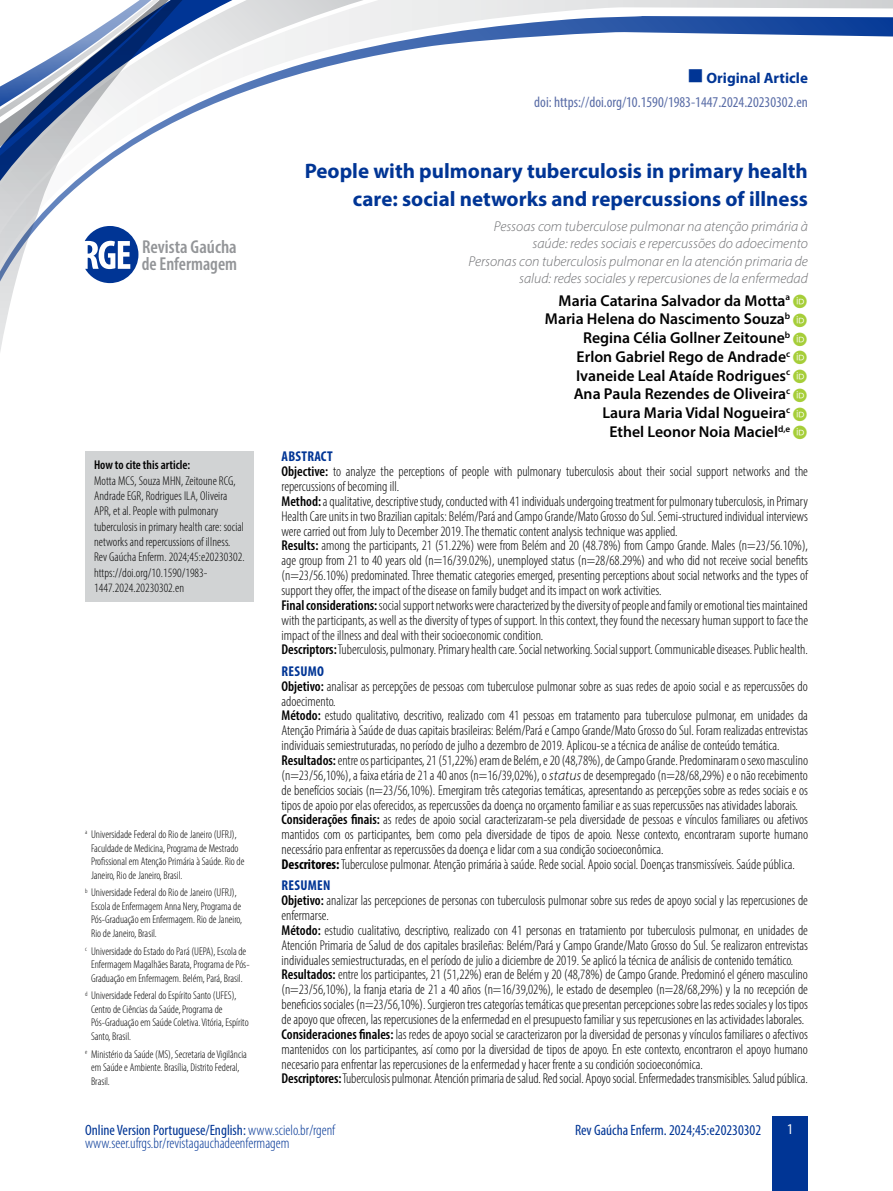
<style>
.page{position:relative;width:893px;height:1191px;background:#fff}
.page>*{position:absolute;margin:0;border:0;box-sizing:border-box;transform-origin:0 0}
.t1{font:700 21px/27.8px "Myriad Pro";color:#003595;text-align:right}
.t2{font:600 condensed 18.75px/16.6px "Myriad Pro";color:#939598}
.t3{font:600 15.75px/18.8px "Myriad Pro";color:#000;text-align:right}
.t4{font:condensed 15px "Myriad Pro";color:#003595}
.t5{font:condensed 15px "Myriad Pro";color:#5a6da7}
.t6{font:300 condensed 15px "Myriad Pro";color:#003595}
.t7{font:700 15px "Myriad Pro";color:#003595}
.t8{font:condensed 15px "Myriad Pro";color:#fff}
.t9{font:300 condensed 14.25px/14.9px "Myriad Pro";color:#000}
.t10{font:italic 300 14.25px/16.5px "Myriad Pro";color:#6d6e71;text-align:right}
.t11{font:300 condensed 12.75px/15.3px "Myriad Pro";letter-spacing:.005em;color:#000}
.t12{font:600 condensed 12.75px "Myriad Pro";color:#000}
.t13{font:300 condensed 11.25px/13.5px "Myriad Pro";color:#000}
.s1{font-weight:700;color:#003595}
.s2{font-weight:600}
.s3{font-style:italic;font-stretch:normal}
.s4{font-weight:700}
.s5{font-weight:300}
</style>
<div class="page">
<svg style="left:202px;top:0;width:691px;height:109px"></svg>
<svg style="left:0;top:0;width:202px;height:352px"></svg>
<div style="left:772px;top:1116px;width:36px;height:75px;background:#003595"></div>
<svg style="left:85px;top:226px;width:53px;height:57px"></svg>
<div style="left:85px;top:451px;width:169px;height:150px;background:#d1d3d4"></div>
<svg style="left:689px;top:69px;width:13px;height:14px"></svg>
<p class="t7" style="left:706px;top:68px;width:103px">Original Article</p>
<h2 class="t2" style="left:142px;top:238px;width:97px">Revista Gaúcha de Enfermagem</h2>
<p class="t12" style="left:94px;top:457px;width:98px">How to cite this article:</p>
<p class="t11" style="left:94px;top:473px;width:152px">Motta MCS, Souza MHN, Zeitoune RCG, Andrade EGR, Rodrigues ILA, Oliveira APR, et al. People with pulmonary tuberculosis in primary health care: social networks and repercussions of illness.<br>Rev Gaúcha Enferm. 2024;45:e20230302. https://doi.org/10.1590/1983- 1447.2024.20230302.en</p>
<p class="t13" style="left:91px;top:827px;width:155px;text-indent:-6px"><sup>a</sup> Universidade Federal do Rio de Janeiro (UFRJ), Faculdade de Medicina, Programa de Mestrado Profissional em Atenção Primária à Saúde. Rio de Janeiro, Rio de Janeiro, Brasil.</p>
<p class="t13" style="left:91px;top:885px;width:152px;text-indent:-6px"><sup>b</sup> Universidade Federal do Rio de Janeiro (UFRJ), Escola de Enfermagem Anna Nery, Programa de Pós-Graduação em Enfermagem. Rio de Janeiro, Rio de Janeiro, Brasil.</p>
<p class="t13" style="left:85px;top:944px;width:166px;text-align:center"><sup>c</sup> Universidade do Estado do Pará (UEPA), Escola de<br>Enfermagem Magalhães Barata, Programa de Pós-<br>Graduação em Enfermagem. Belém, Pará, Brasil.</p>
<p class="t13" style="left:91px;top:988px;width:159px;text-indent:-6px"><sup>d</sup> Universidade Federal do Espírito Santo (UFES), Centro de Ciências da Saúde, Programa de Pós-Graduação em Saúde Coletiva. Vitória, Espírito Santo, Brasil.</p>
<p class="t13" style="left:91px;top:1047px;width:157px;text-indent:-6px"><sup>e</sup> Ministério da Saúde (MS), Secretaria de Vigilância em Saúde e Ambiente. Brasília, Distrito Federal,<br>Brasil.</p>
<p class="t5" style="left:534px;top:93px;width:275px">doi: https://doi.org/10.1590/1983-1447.2024.20230302.en</p>
<h1 class="t1" style="left:305px;top:157px;width:505px">People with pulmonary tuberculosis in primary health care: social networks and repercussions of illness</h1>
<p class="t10" style="left:494px;top:218px;width:316px">Pessoas com tuberculose pulmonar na atenção primária à saúde: redes sociais e repercussões do adoecimento</p>
<p class="t10" style="left:469px;top:253px;width:341px">Personas con tuberculosis pulmonar en la atención primaria de salud: redes sociales y repercusiones de la enfermedad</p>
<p class="t3" style="left:545px;top:290px;width:247px">Maria Catarina Salvador da Motta<sup>a<br></sup>Maria Helena do Nascimento Souza<sup>b<br></sup>Regina Célia Gollner Zeitoune<sup>b<br></sup>Erlon Gabriel Rego de Andrade<sup>c<br></sup>Ivaneide Leal Ataíde Rodrigues<sup>c<br></sup>Ana Paula Rezendes de Oliveira<sup>c<br></sup>Laura Maria Vidal Nogueira<sup>c<br></sup>Ethel Leonor Noia Maciel<sup>d,e</sup></p>
<p class="t9" style="left:281px;top:449px;width:528px"><span class="s1">ABSTRACT<br></span><span class="s2">Objective:</span> to analyze the perceptions of people with pulmonary tuberculosis about their social support networks and the repercussions of becoming ill.<br><span class="s2">Method:</span> a qualitative, descriptive study, conducted with 41 individuals undergoing treatment for pulmonary tuberculosis, in Primary Health Care units in two Brazilian capitals: Belém/Pará and Campo Grande/Mato Grosso do Sul. Semi-structured individual interviews were carried out from July to December 2019. The thematic content analysis technique was applied.<br><span class="s2">Results:</span> among the participants, 21 (51.22%) were from Belém and 20 (48.78%) from Campo Grande. Males (n=23/56.10%), age group from 21 to 40 years old (n=16/39.02%), unemployed status (n=28/68.29%) and who did not receive social benefits (n=23/56.10%) predominated. Three thematic categories emerged, presenting perceptions about social networks and the types of support they offer, the impact of the disease on family budget and its impact on work activities.<br><span class="s2">Final considerations:</span> social support networks were characterized by the diversity of people and family or emotional ties maintained with the participants, as well as the diversity of types of support. In this context, they found the necessary human support to face the impact of the illness and deal with their socioeconomic condition.<br><span class="s2">Descriptors:</span> Tuberculosis, pulmonary. Primary health care. Social networking. Social support. Communicable diseases. Public health.</p>
<p class="t9" style="left:281px;top:663px;width:528px"><span class="s1">RESUMO<br></span><span class="s2">Objetivo:</span> analisar as percepções de pessoas com tuberculose pulmonar sobre as suas redes de apoio social e as repercussões do adoecimento.<br><span class="s2">Método:</span> estudo qualitativo, descritivo, realizado com 41 pessoas em tratamento para tuberculose pulmonar, em unidades da Atenção Primária à Saúde de duas capitais brasileiras: Belém/Pará e Campo Grande/Mato Grosso do Sul. Foram realizadas entrevistas individuais semiestruturadas, no período de julho a dezembro de 2019. Aplicou-se a técnica de análise de conteúdo temática.<br><span class="s2">Resultados:</span> entre os participantes, 21 (51,22%) eram de Belém, e 20 (48,78%), de Campo Grande. Predominaram o sexo masculino (n=23/56,10%), a faixa etária de 21 a 40 anos (n=16/39,02%), o <span class="s3">status</span> de desempregado (n=28/68,29%) e o não recebimento de benefícios sociais (n=23/56,10%). Emergiram três categorias temáticas, apresentando as percepções sobre as redes sociais e os tipos de apoio por elas oferecidos, as repercussões da doença no orçamento familiar e as suas repercussões nas atividades laborais.<br><span class="s2">Considerações finais:</span> as redes de apoio social caracterizaram-se pela diversidade de pessoas e vínculos familiares ou afetivos mantidos com os participantes, bem como pela diversidade de tipos de apoio. Nesse contexto, encontraram suporte humano necessário para enfrentar as repercussões da doença e lidar com a sua condição socioeconômica.<br><span class="s4">Descritores:</span> Tuberculose pulmonar. Atenção primária à saúde. Rede social. Apoio social. Doenças transmissíveis. Saúde pública.</p>
<p class="t9" style="left:281px;top:878px;width:528px"><span class="s1">RESUMEN<br></span><span class="s2">Objetivo:</span> analizar las percepciones de personas con tuberculosis pulmonar sobre sus redes de apoyo social y las repercusiones de enfermarse.<br><span class="s2">Método:</span> estudio cualitativo, descriptivo, realizado con 41 personas en tratamiento por tuberculosis pulmonar, en unidades de Atención Primaria de Salud de dos capitales brasileñas: Belém/Pará y Campo Grande/Mato Grosso do Sul. Se realizaron entrevistas individuales semiestructuradas, en el período de julio a diciembre de 2019. Se aplicó la técnica de análisis de contenido temático.<br><span class="s2">Resultados:</span> entre los participantes, 21 (51,22%) eran de Belém y 20 (48,78%) de Campo Grande. Predominó el género masculino (n=23/56,10%), la franja etaria de 21 a 40 años (n=16/39,02%), le estado de desempleo (n=28/68,29%) y la no recepción de beneficios sociales (n=23/56,10%). Surgieron tres categorías temáticas que presentan percepciones sobre las redes sociales y los tipos de apoyo que ofrecen, las repercusiones de la enfermedad en el presupuesto familiar y sus repercusiones en las actividades laborales.<br><span class="s2">Consideraciones finales:</span> las redes de apoyo social se caracterizaron por la diversidad de personas y vínculos familiares o afectivos mantenidos con los participantes, así como por la diversidad de tipos de apoyo. En este contexto, encontraron el apoyo humano necesario para enfrentar las repercusiones de la enfermedad y hacer frente a su condición socioeconómica.<br><span class="s2">Descriptores:</span> Tuberculosis pulmonar. Atención primaria de salud. Red social. Apoyo social. Enfermedades transmisibles. Salud pública.</p>
<p class="t4" style="left:85px;top:1121px;width:252px">Online Version Portuguese/English: <span class="s5">www.scielo.br/rgenf</span></p>
<p class="t6" style="left:85px;top:1134px;width:206px">www.seer.ufrgs.br/revistagauchadeenfermagem</p>
<p class="t4" style="left:575px;top:1121px;width:188px">Rev Gaúcha Enferm. 2024;45:e20230302</p>
<p class="t8" style="left:787px;top:1120px;width:7px">1</p>
</div>
